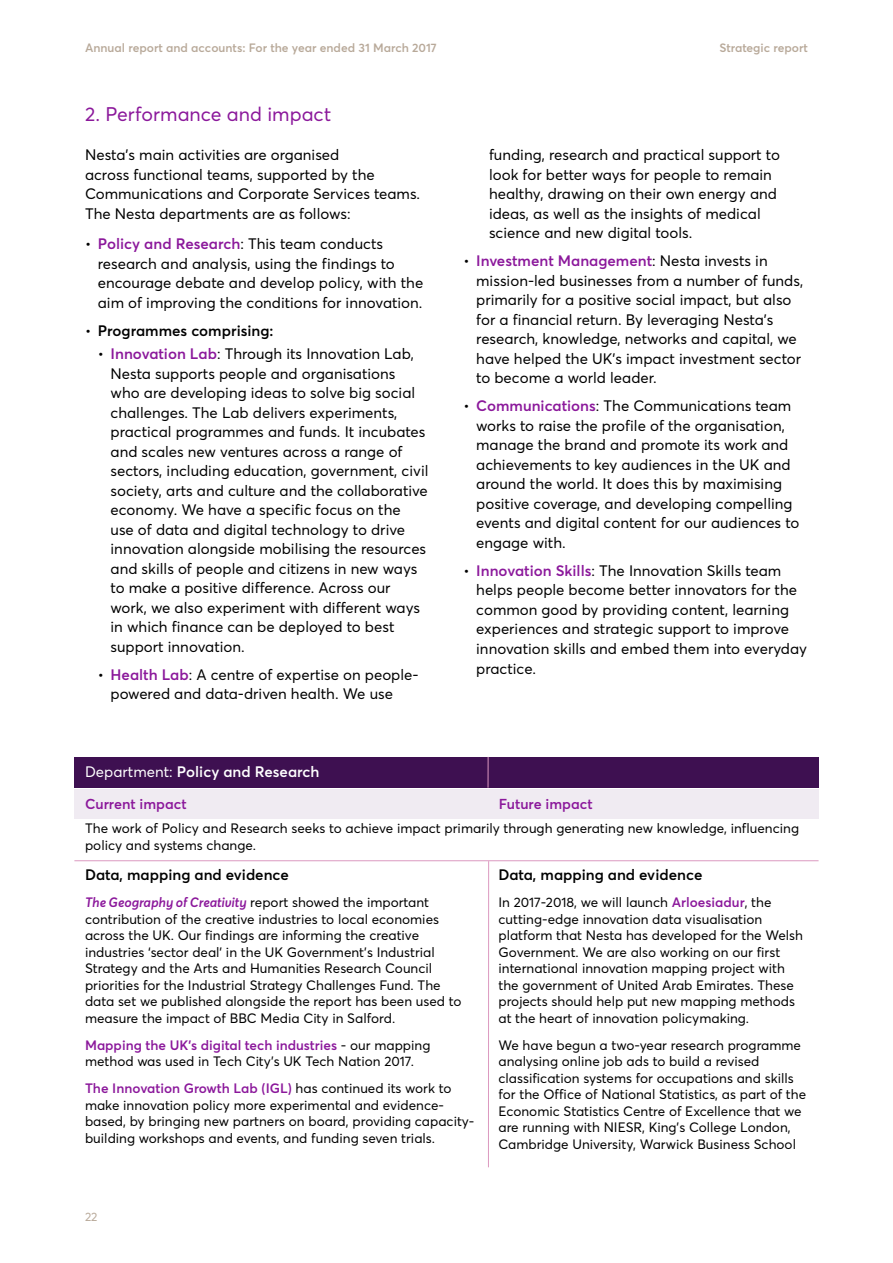
<style>
.page{position:relative;width:893px;height:1263px;background:#fff}
.page>*{position:absolute;margin:0;border:0;box-sizing:border-box;transform-origin:0 0}
.t1{font:19.5px "Averta";color:#8b189b}
.t2{font:15px/19.5px "Averta";color:#000}
.t3{font:600 15px "Averta";color:#000}
.t4{font:600 15px "Averta";color:#fff}
.t5{font:600 14.25px "Averta";color:#8b189b}
.t6{font:13.5px/16.5px "Averta";color:#000}
.t7{font:600 12px "Averta";color:#b8a999}
.t8{font:12px "Averta";color:#b8a999}
.s1{font-weight:600;color:#8b189b}
.s2{font-weight:400}
.s3{font-weight:600;font-style:italic;color:#8b189b}
</style>
<div class="page">
<div style="left:74px;top:757px;width:745px;height:31px;background:#3e1051"></div>
<div style="left:74px;top:789px;width:745px;height:30px;background:#f0ebf2"></div>
<hr style="left:488px;top:757px;width:1px;height:31px;background:#dc99c0">
<hr style="left:488px;top:861px;width:1px;height:306px;background:#dc99c0">
<hr style="left:74px;top:860px;width:745px;height:1px;background:#dc99c0">
<p class="t7" style="left:85px;top:40px;width:353px">Annual report and accounts: For the year ended 31 March 2017</p>
<p class="t7" style="left:719px;top:40px;width:90px">Strategic report</p>
<h1 class="t1" style="left:85px;top:102px;width:248px">2. Performance and impact</h1>
<p class="t2" style="left:85px;top:145px;width:337px">Nesta’s main activities are organised<br>across functional teams, supported by the Communications and Corporate Services teams.<br>The Nesta departments are as follows:</p>
<p class="t2" style="left:98px;top:234px;width:327px;text-indent:-13px">• <span class="s1">Policy and Research</span>: This team conducts research and analysis, using the findings to encourage debate and develop policy, with the aim of improving the conditions for innovation.</p>
<p class="t3" style="left:85px;top:321px;width:190px"><span class="s2">•</span> Programmes comprising:</p>
<p class="t2" style="left:111px;top:344px;width:319px;text-indent:-13px">• <span class="s1">Innovation Lab</span>: Through its Innovation Lab, Nesta supports people and organisations<br>who are developing ideas to solve big social challenges. The Lab delivers experiments, practical programmes and funds. It incubates and scales new ventures across a range of sectors, including education, government, civil society, arts and culture and the collaborative economy. We have a specific focus on the<br>use of data and digital technology to drive innovation alongside mobilising the resources and skills of people and citizens in new ways to make a positive difference. Across our work, we also experiment with different ways in which finance can be deployed to best support innovation.</p>
<p class="t2" style="left:111px;top:665px;width:310px;text-indent:-13px">• <span class="s1">Health Lab</span>: A centre of expertise on people&shy;powered and data-driven health. We use</p>
<p class="t2" style="left:489px;top:145px;width:292px">funding, research and practical support to look for better ways for people to remain healthy, drawing on their own energy and ideas, as well as the insights of medical science and new digital tools.</p>
<p class="t2" style="left:476px;top:251px;width:329px;text-indent:-13px">• <span class="s1">Investment Management</span>: Nesta invests in mission-led businesses from a number of funds, primarily for a positive social impact, but also for a financial return. By leveraging Nesta’s research, knowledge, networks and capital, we have helped the UK’s impact investment sector to become a world leader.</p>
<p class="t2" style="left:476px;top:396px;width:325px;text-indent:-13px">• <span class="s1">Communications</span>: The Communications team works to raise the profile of the organisation, manage the brand and promote its work and achievements to key audiences in the UK and around the world. It does this by maximising positive coverage, and developing compelling events and digital content for our audiences to engage with.</p>
<p class="t2" style="left:476px;top:561px;width:332px;text-indent:-13px">• <span class="s1">Innovation Skills</span>: The Innovation Skills team helps people become better innovators for the common good by providing content, learning experiences and strategic support to improve innovation skills and embed them into everyday practice.</p>
<p class="t4" style="left:85px;top:762px;width:236px"><span class="s2">Department:</span> Policy and Research</p>
<p class="t5" style="left:85px;top:795px;width:103px">Current impact</p>
<p class="t5" style="left:499px;top:795px;width:95px">Future impact</p>
<p class="t6" style="left:85px;top:820px;width:715px">The work of Policy and Research seeks to achieve impact primarily through generating new knowledge, influencing policy and systems change.</p>
<p class="t3" style="left:85px;top:865px;width:205px">Data, mapping and evidence</p>
<p class="t6" style="left:85px;top:894px;width:378px"><span class="s3">The Geography of Creativity</span> report showed the important contribution of the creative industries to local economies across the UK. Our findings are informing the creative industries ‘sector deal’ in the UK Government’s Industrial Strategy and the Arts and Humanities Research Council priorities for the Industrial Strategy Challenges Fund. The data set we published alongside the report has been used to measure the impact of BBC Media City in Salford.</p>
<p class="t6" style="left:85px;top:1037px;width:347px"><span class="s1">Mapping the UK’s digital tech industries</span> - our mapping method was used in Tech City’s UK Tech Nation 2017.</p>
<p class="t6" style="left:85px;top:1080px;width:391px"><span class="s1">The Innovation Growth Lab (IGL)</span> has continued its work to make innovation policy more experimental and evidence&shy;based, by bringing new partners on board, providing capacity&shy;building workshops and events, and funding seven trials.</p>
<p class="t8" style="left:85px;top:1209px;width:14px">22</p>
<p class="t3" style="left:498px;top:865px;width:205px">Data, mapping and evidence</p>
<p class="t6" style="left:498px;top:894px;width:306px">In 2017-2018, we will launch <span class="s1">Arloesiadur</span>, the cutting-edge innovation data visualisation platform that Nesta has developed for the Welsh Government. We are also working on our first international innovation mapping project with the government of United Arab Emirates. These projects should help put new mapping methods at the heart of innovation policymaking.</p>
<p class="t6" style="left:498px;top:1037px;width:309px">We have begun a two-year research programme analysing online job ads to build a revised classification systems for occupations and skills for the Office of National Statistics, as part of the Economic Statistics Centre of Excellence that we are running with NIESR, King’s College London, Cambridge University, Warwick Business School</p>
</div>
